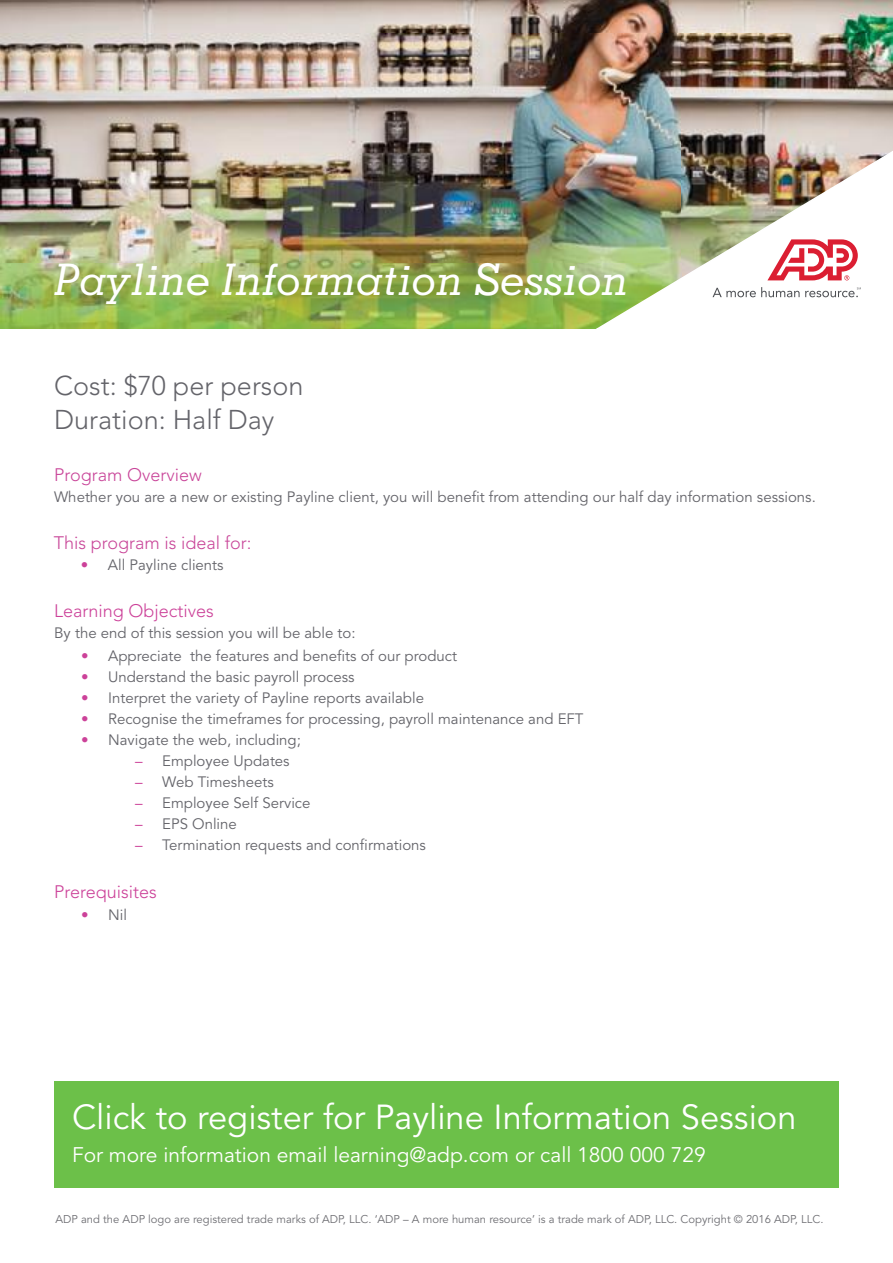
<style>
.page{position:relative;width:893px;height:1263px;background:#fff}
.page>*{position:absolute;margin:0;border:0;box-sizing:border-box;transform-origin:0 0}
.t1{font:italic 500 43.5px "Memphis LT Std";color:#fff}
.t2{font:34.5px "Avenir LT Std";color:#fff}
.t3{font:300 27px/34.5px "Avenir LT Std";color:#64646a}
.t4{font:21px "Avenir LT Std";color:#fff}
.t5{font:300 18px "Avenir LT Std";color:#cc4299}
.t6{font:300 18px "Avenir LT Std";color:#c94799}
.t7{font:300 18px "Avenir LT Std";color:#c94599}
.t8{font:15px "Avenir LT Std";color:#64646a}
.t9{font:11.25px "Avenir LT Std";color:#6e6e73}
.s1{color:#cc4299}
</style>
<div class="page">
<div style="left:54px;top:1081px;width:784px;height:107px;background:#6cc049"></div>
<img style="left:0;top:0;width:893px;height:328px">
<img style="left:853px;top:34px;width:40px;height:115px">
<img style="left:591px;top:149px;width:302px;height:180px">
<svg style="left:767px;top:239px;width:91px;height:41px"></svg>
<svg style="left:712px;top:287px;width:149px;height:10px"></svg>
<h1 class="t1" style="left:54px;top:253px;width:577px">Payline Information Session</h1>
<h3 class="t3" style="left:54px;top:368px;width:251px">Cost: $70 per person<br>Duration: Half Day</h3>
<p class="t7" style="left:54px;top:464px;width:149px">Program Overview</p>
<p class="t8" style="left:54px;top:488px;width:763px">Whether you are a new or existing Payline client, you will benefit from attending our half day information sessions.</p>
<p class="t6" style="left:54px;top:532px;width:199px">This program is ideal for:</p>
<p class="t8" style="left:81px;top:556px;width:144px"><span class="s1">•</span> All Payline clients</p>
<p class="t5" style="left:54px;top:600px;width:161px">Learning Objectives</p>
<p class="t8" style="left:54px;top:624px;width:303px">By the end of this session you will be able to:</p>
<p class="t8" style="left:81px;top:647px;width:377px"><span class="s1">•</span> Appreciate the features and benefits of our product</p>
<p class="t8" style="left:81px;top:668px;width:275px"><span class="s1">•</span> Understand the basic payroll process</p>
<p class="t8" style="left:81px;top:689px;width:344px"><span class="s1">•</span> Interpret the variety of Payline reports available</p>
<p class="t8" style="left:81px;top:710px;width:504px"><span class="s1">•</span> Recognise the timeframes for processing, payroll maintenance and EFT</p>
<p class="t8" style="left:81px;top:731px;width:221px"><span class="s1">•</span> Navigate the web, including;</p>
<p class="t8" style="left:135px;top:752px;width:156px"><span class="s1">–</span> Employee Updates</p>
<p class="t8" style="left:135px;top:773px;width:140px"><span class="s1">–</span> Web Timesheets</p>
<p class="t8" style="left:135px;top:794px;width:177px"><span class="s1">–</span> Employee Self Service</p>
<p class="t8" style="left:135px;top:815px;width:103px"><span class="s1">–</span> EPS Online</p>
<p class="t8" style="left:135px;top:836px;width:292px"><span class="s1">–</span> Termination requests and confirmations</p>
<p class="t5" style="left:54px;top:881px;width:104px">Prerequisites</p>
<p class="t8" style="left:81px;top:906px;width:47px"><span class="s1">•</span> Nil</p>
<h2 class="t2" style="left:72px;top:1097px;width:726px">Click to register for Payline Information Session</h2>
<h3 class="t4" style="left:72px;top:1142px;width:635px">For more information email learning@adp.com or call 1800 000 729</h3>
<p class="t9" style="left:56px;top:1212px;width:769px">ADP and the ADP logo are registered trade marks of ADP, LLC. ‘ADP – A more human resource’ is a trade mark of ADP, LLC. Copyright © 2016 ADP, LLC.</p>
</div>
